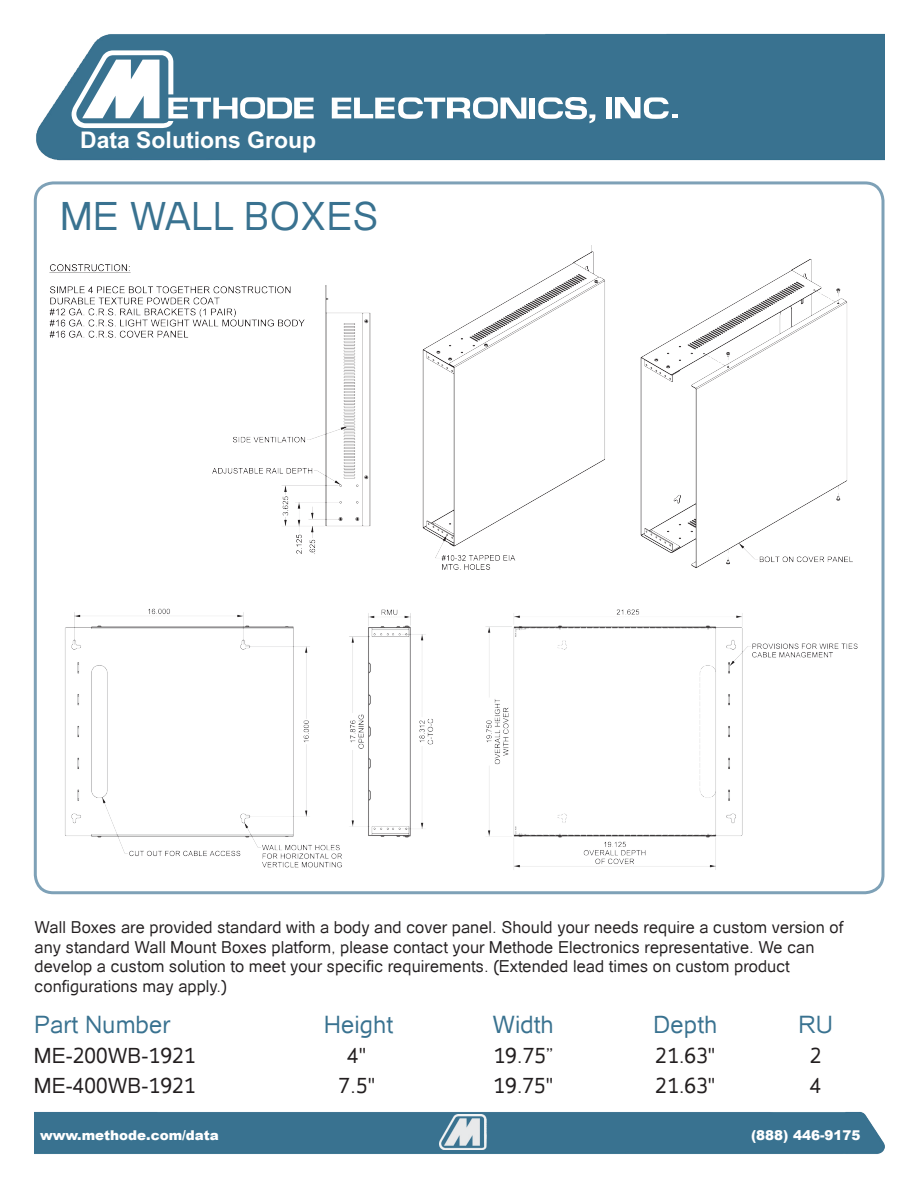
<style>
.page{position:relative;width:918px;height:1188px;background:#fff}
.page>*{position:absolute;margin:0;border:0;box-sizing:border-box;transform-origin:0 0}
.Default{font:39px "Catriel";color:#397290}
.Pa1{font:24px "Catriel";color:#397290}
.t1{font:700 22.95px "Arial";color:#fff}
.Pa2{font:21px "Catriel";color:#221e1f}
.t2{font:16.5px/19.8px "Catriel";color:#231f20}
.t3{font:900 13.5px "Arial";color:#fff}
</style>
<div class="page">
<div style="left:34px;top:1111px;width:851px;height:43px;background:#397290"></div>
<img style="left:440px;top:1114px;width:47px;height:36px">
<img style="left:36px;top:33px;width:849px;height:158px">
<div style="left:606px;top:97px;width:6px;height:21px;background:#fff"></div>
<div style="left:529px;top:98px;width:6px;height:21px;background:#fff"></div>
<svg style="left:332px;top:97px;width:194px;height:22px"></svg>
<svg style="left:615px;top:97px;width:62px;height:22px"></svg>
<svg style="left:72px;top:50px;width:242px;height:78px"></svg>
<svg style="left:538px;top:97px;width:57px;height:26px"></svg>
<img style="left:65px;top:608px;width:793px;height:262px">
<img style="left:212px;top:245px;width:641px;height:324px">
<img style="left:50px;top:265px;width:254px;height:73px">
<p class="t1" style="left:80px;top:124px;width:237px">Data Solutions Group</p>
<p class="Default" style="left:60px;top:194px;width:319px">ME WALL BOXES</p>
<p class="t2" style="left:35px;top:917px;width:810px">Wall Boxes are provided standard with a body and cover panel. Should your needs require a custom version of</p>
<p class="t2" style="left:35px;top:937px;width:782px">any standard Wall Mount Boxes platform, please contact your Methode Electronics representative. We can</p>
<p class="t2" style="left:35px;top:957px;width:757px">develop a custom solution to meet your specific requirements. (Extended lead times on custom product configurations may apply.)</p>
<p class="Pa1" style="left:34px;top:1011px;width:138px">Part Number</p>
<p class="Pa1" style="left:324px;top:1011px;width:71px">Height</p>
<p class="Pa1" style="left:493px;top:1011px;width:63px">Width</p>
<p class="Pa1" style="left:653px;top:1011px;width:66px">Depth</p>
<p class="Pa1" style="left:799px;top:1011px;width:36px">RU</p>
<p class="Pa2" style="left:34px;top:1043px;width:163px">ME-200WB-1921</p>
<p class="Pa2" style="left:347px;top:1043px;width:21px">4"</p>
<p class="Pa2" style="left:494px;top:1043px;width:61px">19.75”</p>
<p class="Pa2" style="left:655px;top:1043px;width:61px">21.63"</p>
<p class="Pa2" style="left:810px;top:1043px;width:13px">2</p>
<p class="Pa2" style="left:34px;top:1073px;width:163px">ME-400WB-1921</p>
<p class="Pa2" style="left:338px;top:1073px;width:38px">7.5"</p>
<p class="Pa2" style="left:493px;top:1073px;width:61px">19.75"</p>
<p class="Pa2" style="left:655px;top:1073px;width:61px">21.63"</p>
<p class="Pa2" style="left:810px;top:1073px;width:13px">4</p>
<p class="t3" style="left:40px;top:1125px;width:180px">www.methode.com/data</p>
<p class="t3" style="left:751px;top:1125px;width:111px">(888) 446-9175</p>
</div>
